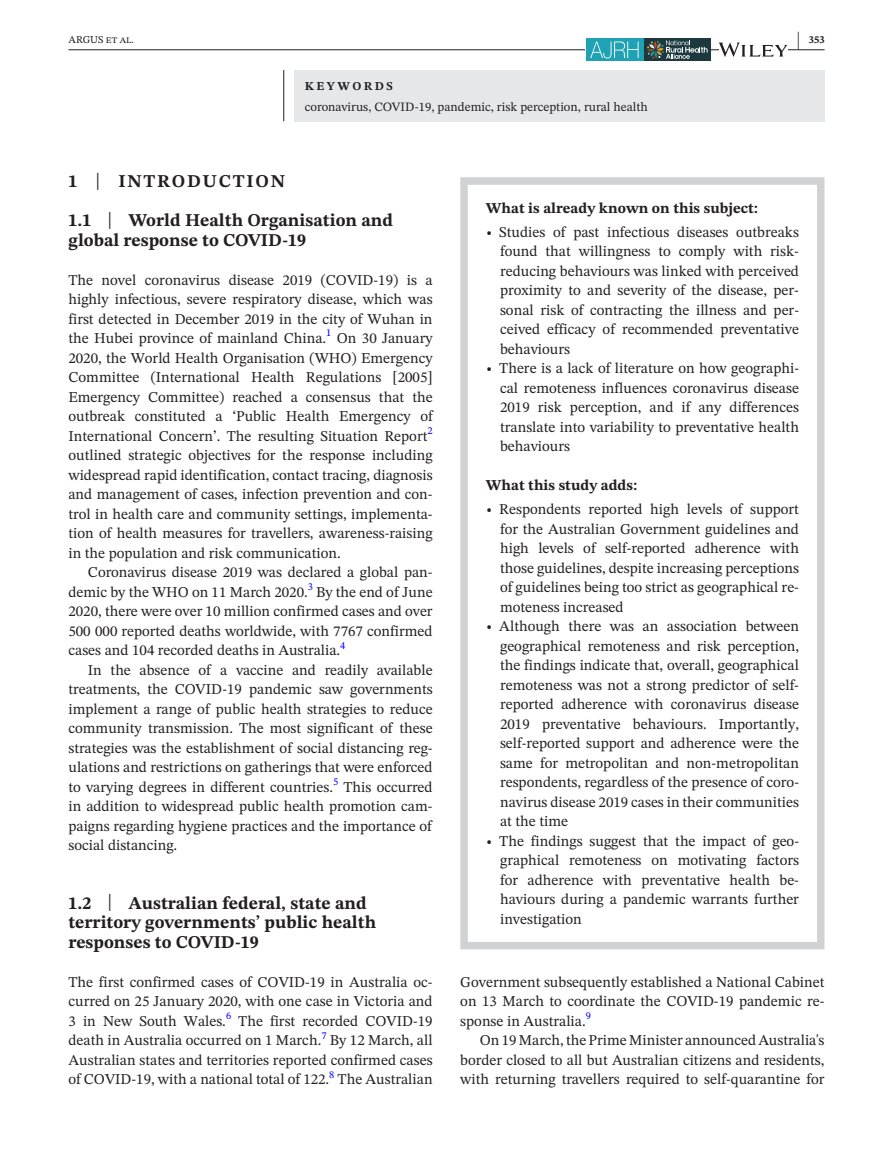
<style>
.page{position:relative;width:893px;height:1174px;background:#fff}
.page>*{position:absolute;margin:0;border:0;box-sizing:border-box;transform-origin:0 0}
.t1{font:700 21px "STIX Two Text";color:#231f20;scale:.42 1}
.t2{font:700 18px/19.5px "STIX Two Text";color:#231f20}
.t3{font:15px/19.5px "STIX Two Text";color:#231f20;text-align:justify}
.t4{font:700 15px "STIX Two Text";color:#231f20}
.t5{font:12.75px "STIX Two Text";color:#231f20}
.t6{font:700 12px "STIX Two Text";letter-spacing:.2em;color:#231f20}
.t7{font:10.5px "STIX Two Text";color:#231f20}
.t8{font:10.5px "STIX Two Text";color:#00f}
.t9{font:700 10.5px "STIX Two Text";color:#231f20}
.s1{font-weight:400;font-size:23.7px}
</style>
<div class="page">
<hr style="left:68px;top:49px;width:756px;height:1px;background:#231f20">
<div style="left:643px;top:39px;width:68px;height:22px;background:#1b393e"></div>
<div style="left:586px;top:39px;width:57px;height:22px;background:#1fa3b4"></div>
<svg style="left:590px;top:42px;width:49px;height:16px"></svg>
<svg style="left:647px;top:40px;width:61px;height:19px"></svg>
<svg style="left:719px;top:43px;width:68px;height:14px"></svg>
<div style="left:294px;top:70px;width:530px;height:51px;background:#e6e7e9"></div>
<hr style="left:283px;top:70px;width:1px;height:51px;background:#231f20">
<div style="left:460px;top:177px;width:364px;height:772px;border:8px solid #d1d2d4"></div>
<h1 class="t1" style="left:797px;top:24px;width:8px">|</h1>
<p class="t7" style="left:68px;top:32px;width:67px">ARGUS et al.</p>
<p class="t9" style="left:809px;top:32px;width:17px">353</p>
<p class="t6" style="left:305px;top:77px;width:90px">KEYWORDS</p>
<p class="t5" style="left:305px;top:97px;width:345px">coronavirus, COVID-19, pandemic, risk perception, rural health</p>
<p class="t2" style="left:68px;top:162px;width:326px;line-height:39px">1 <span class="s1">|</span> INTRODUCTION<br>1.1 <span class="s1">|</span> World Health Organisation and</p>
<p class="t2" style="left:68px;top:230px;width:239px">global response to COVID-19</p>
<p class="t3" style="left:68px;top:270px;width:366px">The novel coronavirus disease 2019 (COVID-19) is a highly infectious, severe respiratory disease, which was first detected in December 2019 in the city of Wuhan in the Hubei province of mainland China.</p>
<p class="t8" style="left:326px;top:325px;width:7px">1</p>
<p class="t3" style="left:68px;top:328px;width:366px;text-indent:268px">On 30 January 2020, the World Health Organisation (WHO) Emergency Committee (International Health Regulations [2005] Emergency Committee) reached a consensus that the outbreak constituted a ‘Public Health Emergency of International Concern’. The resulting Situation Report</p>
<p class="t8" style="left:427px;top:423px;width:7px">2</p>
<p class="t3" style="left:68px;top:445px;width:366px">outlined strategic objectives for the response including widespread rapid identification, contact tracing, diagnosis and management of cases, infection prevention and con&shy;trol in health care and community settings, implementa&shy;tion of health measures for travellers, awareness-raising in the population and risk communication.</p>
<p class="t3" style="left:68px;top:562px;width:366px;text-indent:19px">Coronavirus disease 2019 was declared a global pan&shy;demic by the WHO on 11 March 2020.</p>
<p class="t8" style="left:308px;top:579px;width:7px">3</p>
<p class="t3" style="left:68px;top:582px;width:366px;text-indent:248px">By the end of June 2020, there were over 10 million confirmed cases and over 500 000 reported deaths worldwide, with 7767 confirmed cases and 104 recorded deaths in Australia.</p>
<p class="t8" style="left:340px;top:637px;width:7px">4</p>
<p class="t3" style="left:68px;top:660px;width:366px;text-indent:20px">In the absence of a vaccine and readily available treatments, the COVID-19 pandemic saw governments implement a range of public health strategies to reduce community transmission. The most significant of these strategies was the establishment of social distancing reg&shy;ulations and restrictions on gatherings that were enforced to varying degrees in different countries.</p>
<p class="t8" style="left:333px;top:774px;width:7px">5</p>
<p class="t3" style="left:68px;top:777px;width:366px;text-indent:275px">This occurred in addition to widespread public health promotion cam&shy;paigns regarding hygiene practices and the importance of social distancing.</p>
<p class="t2" style="left:68px;top:893px;width:309px">1.2 <span class="s1">|</span> Australian federal, state and territory governments’ public health responses to COVID-19</p>
<p class="t3" style="left:68px;top:972px;width:366px">The first confirmed cases of COVID-19 in Australia oc&shy;curred on 25 January 2020, with one case in Victoria and 3 in New South Wales.</p>
<p class="t8" style="left:226px;top:1008px;width:7px">6</p>
<p class="t3" style="left:68px;top:1011px;width:366px;text-indent:170px">The first recorded COVID-19 death in Australia occurred on 1 March.</p>
<p class="t8" style="left:321px;top:1027px;width:7px">7</p>
<p class="t3" style="left:68px;top:1030px;width:366px;text-indent:261px">By 12 March, all Australian states and territories reported confirmed cases of COVID-19, with a national total of 122.</p>
<p class="t8" style="left:329px;top:1066px;width:7px">8</p>
<p class="t3" style="left:338px;top:1069px;width:97px">The Australian</p>
<p class="t4" style="left:486px;top:197px;width:274px">What is already known on this subject:</p>
<p class="t3" style="left:500px;top:222px;width:300px;text-indent:-14px">• Studies of past infectious diseases outbreaks found that willingness to comply with risk&shy;reducing behaviours was linked with perceived proximity to and severity of the disease, per&shy;sonal risk of contracting the illness and per&shy;ceived efficacy of recommended preventative behaviours</p>
<p class="t3" style="left:500px;top:358px;width:300px;text-indent:-14px">• There is a lack of literature on how geographi&shy;cal remoteness influences coronavirus disease 2019 risk perception, and if any differences translate into variability to preventative health behaviours</p>
<p class="t4" style="left:486px;top:474px;width:153px">What this study adds:</p>
<p class="t3" style="left:500px;top:499px;width:300px;text-indent:-14px">• Respondents reported high levels of support for the Australian Government guidelines and high levels of self-reported adherence with those guidelines, despite increasing perceptions of guidelines being too strict as geographical re&shy;moteness increased</p>
<p class="t3" style="left:500px;top:616px;width:300px;text-indent:-14px">• Although there was an association between geographical remoteness and risk perception, the findings indicate that, overall, geographical remoteness was not a strong predictor of self&shy;reported adherence with coronavirus disease 2019 preventative behaviours. Importantly, self-reported support and adherence were the same for metropolitan and non-metropolitan respondents, regardless of the presence of coro&shy;navirus disease 2019 cases in their communities at the time</p>
<p class="t3" style="left:500px;top:831px;width:300px;text-indent:-14px">• The findings suggest that the impact of geo&shy;graphical remoteness on motivating factors for adherence with preventative health be&shy;haviours during a pandemic warrants further investigation</p>
<p class="t3" style="left:460px;top:972px;width:366px">Government subsequently established a National Cabinet on 13 March to coordinate the COVID-19 pandemic re&shy;sponse in Australia.</p>
<p class="t8" style="left:586px;top:1008px;width:7px">9</p>
<p class="t3" style="left:460px;top:1030px;width:366px;text-indent:20px">On 19 March, the Prime Minister announced Australia's border closed to all but Australian citizens and residents, with returning travellers required to self-quarantine for</p>
</div>
